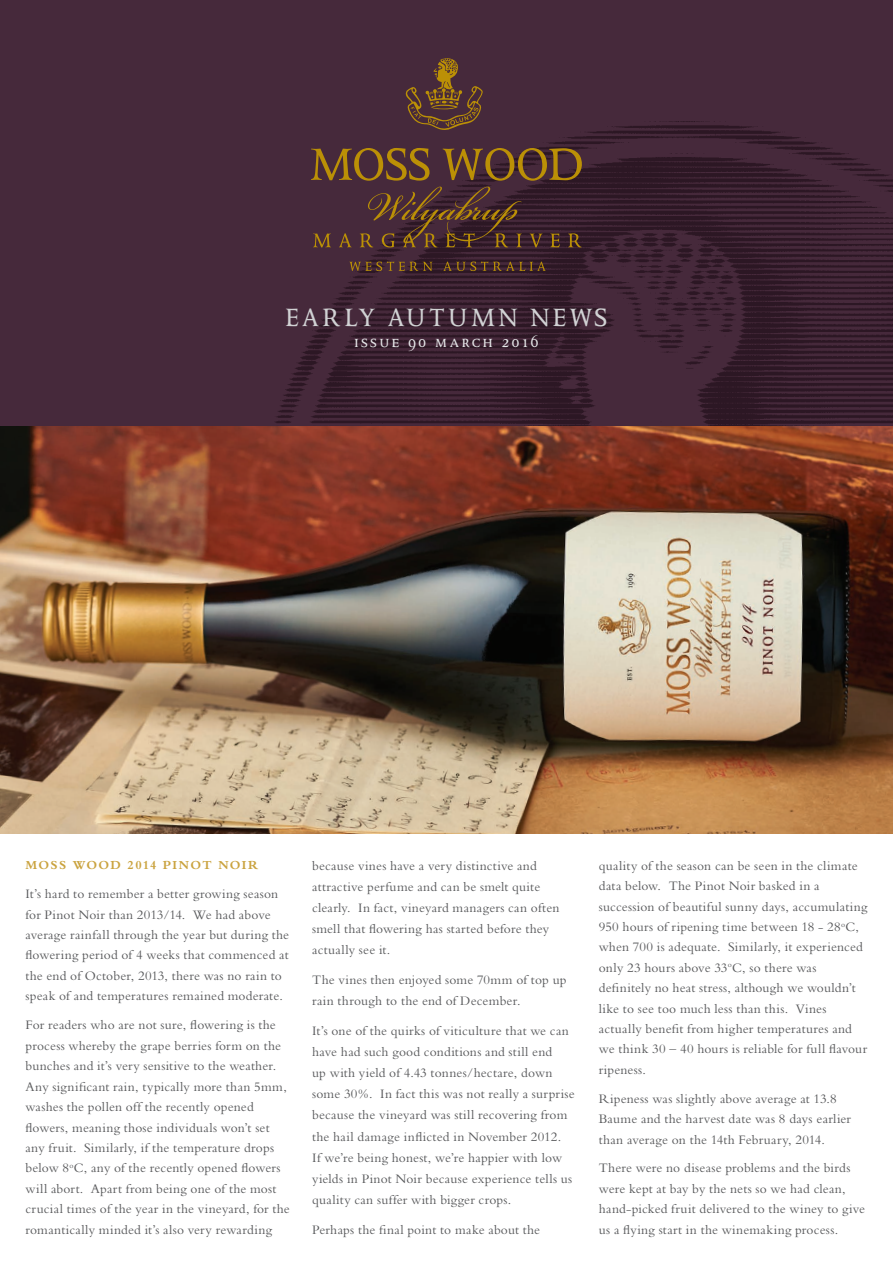
<style>
.page{position:relative;width:893px;height:1263px;background:#fff}
.page>*{position:absolute;margin:0;border:0;box-sizing:border-box;transform-origin:0 0}
.t1{font:28.5px "Octavian";letter-spacing:.12em;color:#d1d2d4}
.t2{font:18px "Octavian MT SC";letter-spacing:.14em;color:#e6e7e9}
.t3{font:13.5px/20.4px "Bembo";letter-spacing:.015em;color:#57585a}
.t4{font:700 12.75px "Bembo";letter-spacing:.1em;color:#caa33f}
</style>
<div class="page">
<img style="left:0;top:425px;width:893px;height:408px">
<div style="left:0;top:0;width:893px;height:425px;background:#46293b"></div>
<img style="left:275px;top:125px;width:618px;height:300px">
<svg style="left:311px;top:148px;width:119px;height:33px"></svg>
<svg style="left:443px;top:148px;width:139px;height:33px"></svg>
<svg style="left:405px;top:58px;width:78px;height:73px"></svg>
<svg style="left:313px;top:234px;width:18px;height:13px"></svg>
<svg style="left:339px;top:233px;width:13px;height:14px"></svg>
<svg style="left:530px;top:234px;width:12px;height:13px"></svg>
<svg style="left:550px;top:234px;width:10px;height:13px"></svg>
<svg style="left:568px;top:233px;width:14px;height:14px"></svg>
<svg style="left:349px;top:262px;width:84px;height:9px"></svg>
<svg style="left:443px;top:262px;width:103px;height:9px"></svg>
<svg style="left:360px;top:187px;width:162px;height:60px"></svg>
<h1 class="t1" style="left:286px;top:302px;width:323px">EARLY AUTUMN NEWS</h1>
<h2 class="t2" style="left:355px;top:333px;width:185px">issue 90 march 2016</h2>
<p class="t4" style="left:26px;top:858px;width:234px">MOSS WOOD 2014 PINOT NOIR</p>
<p class="t3" style="left:26px;top:883px;width:265px">It’s hard to remember a better growing season for Pinot Noir than 2013/14. We had above average rainfall through the year but during the flowering period of 4 weeks that commenced at the end of October, 2013, there was no rain to speak of and temperatures remained moderate.</p>
<p class="t3" style="left:26px;top:1015px;width:266px">For readers who are not sure, flowering is the process whereby the grape berries form on the bunches and it’s very sensitive to the weather.<br>Any significant rain, typically more than 5mm, washes the pollen off the recently opened flowers, meaning those individuals won’t set any fruit. Similarly, if the temperature drops below 8<sup>o</sup>C, any of the recently opened flowers will abort. Apart from being one of the most crucial times of the year in the vineyard, for the romantically minded it’s also very rewarding</p>
<p class="t3" style="left:312px;top:855px;width:249px;line-height:21.1px">because vines have a very distinctive and attractive perfume and can be smelt quite clearly. In fact, vineyard managers can often smell that flowering has started before they actually see it.</p>
<p class="t3" style="left:312px;top:969px;width:256px;line-height:21.1px">The vines then enjoyed some 70mm of top up rain through to the end of December.</p>
<p class="t3" style="left:312px;top:1020px;width:264px;line-height:21.1px">It’s one of the quirks of viticulture that we can have had such good conditions and still end<br>up with yield of 4.43 tonnes/hectare, down some 30%. In fact this was not really a surprise because the vineyard was still recovering from the hail damage inflicted in November 2012.<br>If we’re being honest, we’re happier with low yields in Pinot Noir because experience tells us quality can suffer with bigger crops.</p>
<p class="t3" style="left:312px;top:1219px;width:229px">Perhaps the final point to make about the</p>
<p class="t3" style="left:599px;top:855px;width:270px">quality of the season can be seen in the climate data below. The Pinot Noir basked in a succession of beautiful sunny days, accumulating 950 hours of ripening time between 18 - 28<sup>o</sup>C, when 700 is adequate. Similarly, it experienced only 23 hours above 33<sup>o</sup>C, so there was definitely no heat stress, although we wouldn’t like to see too much less than this. Vines actually benefit from higher temperatures and we think 30 – 40 hours is reliable for full flavour ripeness.</p>
<p class="t3" style="left:599px;top:1088px;width:254px">Ripeness was slightly above average at 13.8<br>Baume and the harvest date was 8 days earlier than average on the 14th February, 2014.</p>
<p class="t3" style="left:599px;top:1158px;width:268px">There were no disease problems and the birds were kept at bay by the nets so we had clean, hand-picked fruit delivered to the winey to give us a flying start in the winemaking process.</p>
</div>
